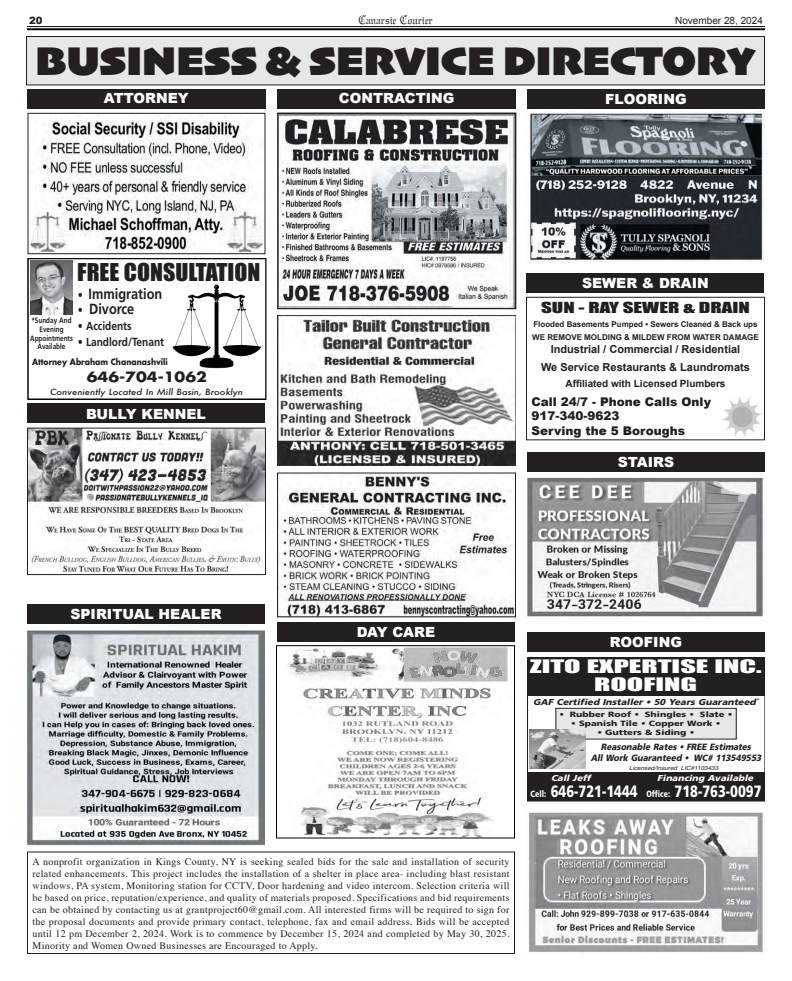
<style>
.page{position:relative;width:792px;height:981px;background:#fff}
.page>*{position:absolute;margin:0;border:0;box-sizing:border-box;transform-origin:0 0}
.t1{font:42px "Skia";color:#231f20}
.t2{font:22.7px "Impact";color:#231f20;scale:1.05 1}
.t3{font:17.2px/18px "Impact";color:#fff;text-align:center;scale:1.75 1}
.t4{font:900 16.4px "Frutiger";color:#fff;scale:.78 1}
.t5{font:700 14.8px "Frutiger";color:#231f20;scale:.86 1}
.t6{font:900 14px "Arial";color:#fff}
.t7{font:14px "Impact";color:#231f20;scale:1.5 1}
.t8{font:700 13.9px "Futura";color:#231f20;scale:1.13 1}
.t9{font:900 12px/14.4px "Arial";color:#231f20}
.t10{font:12px "Gregorian FLF";color:#231f20}
.t11{font:700 11.7px "Frutiger";color:#231f20;scale:.86 1}
.t12{font:700 11px/17.7px "Arial";color:#231f20;text-align:center}
.t13{font:10px/12px "Times";letter-spacing:.03em;color:#231f20;text-align:justify}
.t14{font:700 10px "Arial";color:#231f20}
.t15{font:10px "Arial";color:#231f20}
.t16{font:900 10px "Arial";color:#231f20}
.t17{font:italic 900 9.1px/10.9px "Frutiger";color:#231f20;text-align:center;scale:.92 1}
.t18{font:700 8.6px "Futura";color:#231f20;scale:.9 1}
.t19{font:italic 900 8.5px "Frutiger";color:#231f20;scale:1.1 1}
.t20{font:italic 900 8.5px "Frutiger";color:#fff;scale:1.1 1}
.t21{font:italic 500 8.3px "Futura";color:#231f20;scale:1.13 1}
.t22{font:700 8px/13.2px "Arial";color:#231f20}
.t23{font:700 7.8px/8.6px "Frutiger";color:#231f20;text-align:center;scale:.81 1}
.t24{font:900 7.6px "Frutiger";color:#231f20;scale:1.24 1}
.t25{font:italic 5.7px "Helvetica";color:#231f20;scale:1.1 1}
.s1{font-size:11.7px}
.s2{font-size:9px}
</style>
<div class="page">
<hr style="left:27px;top:26px;width:738px;height:1px;background:#040503">
<hr style="left:27px;top:28px;width:738px;height:2px;background:#040503">
<div style="left:527px;top:657px;width:238px;height:39px;background:#231f20"></div>
<div style="left:556px;top:708px;width:180px;height:31px;background:#e6e7e9"></div>
<div style="left:556px;top:708px;width:180px;height:31px;border:1px solid #231f20"></div>
<div style="left:528px;top:772px;width:237px;height:29px;background:#231f20"></div>
<img style="left:530px;top:730px;width:56px;height:38px">
<div style="left:527px;top:633px;width:238px;height:19px;background:#231f20"></div>
<div style="left:27px;top:89px;width:239px;height:20px;background:#231f20"></div>
<img style="left:30px;top:116px;width:234px;height:136px">
<div style="left:28px;top:113px;width:238px;height:141px;border:1px solid #231f20"></div>
<img style="left:31px;top:260px;width:42px;height:55px">
<img style="left:173px;top:285px;width:88px;height:84px">
<div style="left:28px;top:258px;width:238px;height:142px;border:1px solid #000"></div>
<div style="left:278px;top:89px;width:238px;height:19px;background:#231f20"></div>
<div style="left:277px;top:622px;width:238px;height:20px;background:#231f20"></div>
<img style="left:286px;top:647px;width:222px;height:189px">
<div style="left:276px;top:645px;width:239px;height:193px;border:1px solid #000"></div>
<img style="left:280px;top:115px;width:234px;height:192px">
<div style="left:278px;top:113px;width:238px;height:196px;border:1px solid #231f20"></div>
<img style="left:278px;top:316px;width:238px;height:149px">
<div style="left:26px;top:36px;width:738px;height:49px;background:#e6e7e9"></div>
<div style="left:26px;top:36px;width:739px;height:49px;border:1px solid #231f20"></div>
<img style="left:279px;top:475px;width:235px;height:140px">
<div style="left:277px;top:473px;width:239px;height:144px;border:1px solid #231f20"></div>
<div style="left:526px;top:273px;width:238px;height:19px;background:#231f20"></div>
<div style="left:526px;top:297px;width:239px;height:143px;border:1px solid #231f20"></div>
<img style="left:721px;top:395px;width:43px;height:44px">
<img style="left:527px;top:477px;width:238px;height:140px">
<img style="left:529px;top:812px;width:236px;height:141px">
<div style="left:27px;top:852px;width:488px;height:102px;border:1px solid #231f20"></div>
<img style="left:29px;top:430px;width:235px;height:143px">
<div style="left:27px;top:428px;width:239px;height:147px;border:1px solid #231f20"></div>
<div style="left:527px;top:452px;width:238px;height:20px;background:#231f20"></div>
<div style="left:27px;top:404px;width:238px;height:19px;background:#231f20"></div>
<img style="left:27px;top:631px;width:238px;height:216px">
<div style="left:527px;top:89px;width:238px;height:19px;background:#231f20"></div>
<img style="left:527px;top:111px;width:238px;height:152px">
<div style="left:27px;top:604px;width:238px;height:19px;background:#231f20"></div>
<p class="t16" style="left:29px;top:13px;width:15px">20</p>
<p class="t10" style="left:359px;top:13px;width:76px">Canarsie Courier</p>
<p class="t15" style="left:675px;top:14px;width:89px">November 28, 2024</p>
<h1 class="t1" style="left:35px;top:36px;width:722px">BUSINESS &amp; SERVICE DIRECTORY</h1>
<h3 class="t6" style="left:104px;top:88px;width:86px">ATTORNEY</h3>
<h3 class="t6" style="left:339px;top:88px;width:117px">CONTRACTING</h3>
<h3 class="t6" style="left:605px;top:89px;width:83px">FLOORING</h3>
<h2 class="t2" style="left:77px;top:254px;width:176px">FREE CONSULTATION</h2>
<h3 class="t5" style="left:78px;top:285px;width:100px"><span class="s1">•</span> Immigration</h3>
<h3 class="t5" style="left:78px;top:301px;width:67px"><span class="s1">•</span> Divorce</h3>
<p class="t11" style="left:78px;top:319px;width:64px">• Accidents</p>
<p class="t11" style="left:78px;top:335px;width:102px">• Landlord/Tenant</p>
<p class="t23" style="left:30px;top:317px;width:54px">*Sunday And<br>Evening<br>Appointments<br>Available</p>
<p class="t18" style="left:32px;top:356px;width:152px">Attorney Abraham Chananashvili</p>
<h3 class="t8" style="left:87px;top:368px;width:108px">646-704-1062</h3>
<p class="t21" style="left:50px;top:386px;width:172px">Conveniently Located In Mill Basin, Brooklyn</p>
<h3 class="t6" style="left:86px;top:403px;width:121px">BULLY KENNEL</h3>
<h3 class="t6" style="left:582px;top:273px;width:128px">SEWER &amp; DRAIN</h3>
<h3 class="t7" style="left:541px;top:297px;width:141px">SUN - RAY SEWER &amp; DRAIN</h3>
<p class="t22" style="left:532px;top:317px;width:228px">Flooded Basements Pumped • Sewers Cleaned &amp; Back ups<br>WE REMOVE MOLDING &amp; MILDEW FROM WATER DAMAGE</p>
<p class="t12" style="left:541px;top:341px;width:210px">Industrial / Commercial / Residential<br>We Service Restaurants &amp; Laundromats</p>
<p class="t14" style="left:565px;top:377px;width:162px">Affiliated with Licensed Plumbers</p>
<p class="t9" style="left:532px;top:394px;width:181px">Call 24/7 - Phone Calls Only<br>917-340-9623<br>Serving the 5 Boroughs</p>
<h3 class="t6" style="left:618px;top:452px;width:58px">STAIRS</h3>
<h3 class="t6" style="left:70px;top:604px;width:153px">SPIRITUAL HEALER</h3>
<h3 class="t6" style="left:357px;top:621px;width:80px">DAY CARE</h3>
<h3 class="t6" style="left:610px;top:632px;width:74px">ROOFING</h3>
<h3 class="t3" style="left:530px;top:657px;width:134px">ZITO EXPERTISE INC.<br>ROOFING</h3>
<p class="t19" style="left:533px;top:697px;width:209px">GAF Certified Installer • 50 Years Guaranteed`</p>
<p class="t17" style="left:591px;top:741px;width:189px">Reasonable Rates • FREE Estimates<br>All Work Guaranteed • WC# 113549553</p>
<p class="t25" style="left:629px;top:764px;width:84px">Licensed/Insured LIC#1103433</p>
<p class="t20" style="left:551px;top:773px;width:40px">Call Jeff</p>
<p class="t20" style="left:657px;top:773px;width:91px">Financing Available</p>
<h3 class="t4" style="left:531px;top:781px;width:298px"><span class="s2">Cell:</span> 646-721-1444 <span class="s2">Office:</span> 718-763-0097</h3>
<p class="t24" style="left:559px;top:709px;width:141px">• Rubber Roof • Shingles • Slate •</p>
<p class="t24" style="left:571px;top:718px;width:122px">• Spanish Tile • Copper Work •</p>
<p class="t24" style="left:597px;top:728px;width:80px">• Gutters &amp; Siding •</p>
<p class="t13" style="left:32px;top:854px;width:479px">A nonprofit organization in Kings County, NY is seeking sealed bids for the sale and installation of security related enhancements. This project includes the installation of a shelter in place area- including blast resistant windows, PA system, Monitoring station for CCTV, Door hardening and video intercom. Selection criteria will be based on price, reputation/experience, and quality of materials proposed. Specifications and bid requirements can be obtained by contacting us at grantproject60@gmail.com. All interested firms will be required to sign for the proposal documents and provide primary contact, telephone, fax and email address. Bids will be accepted until 12 pm December 2, 2024. Work is to commence by December 15, 2024 and completed by May 30, 2025.<br>Minority and Women Owned Businesses are Encouraged to Apply.</p>
</div>
